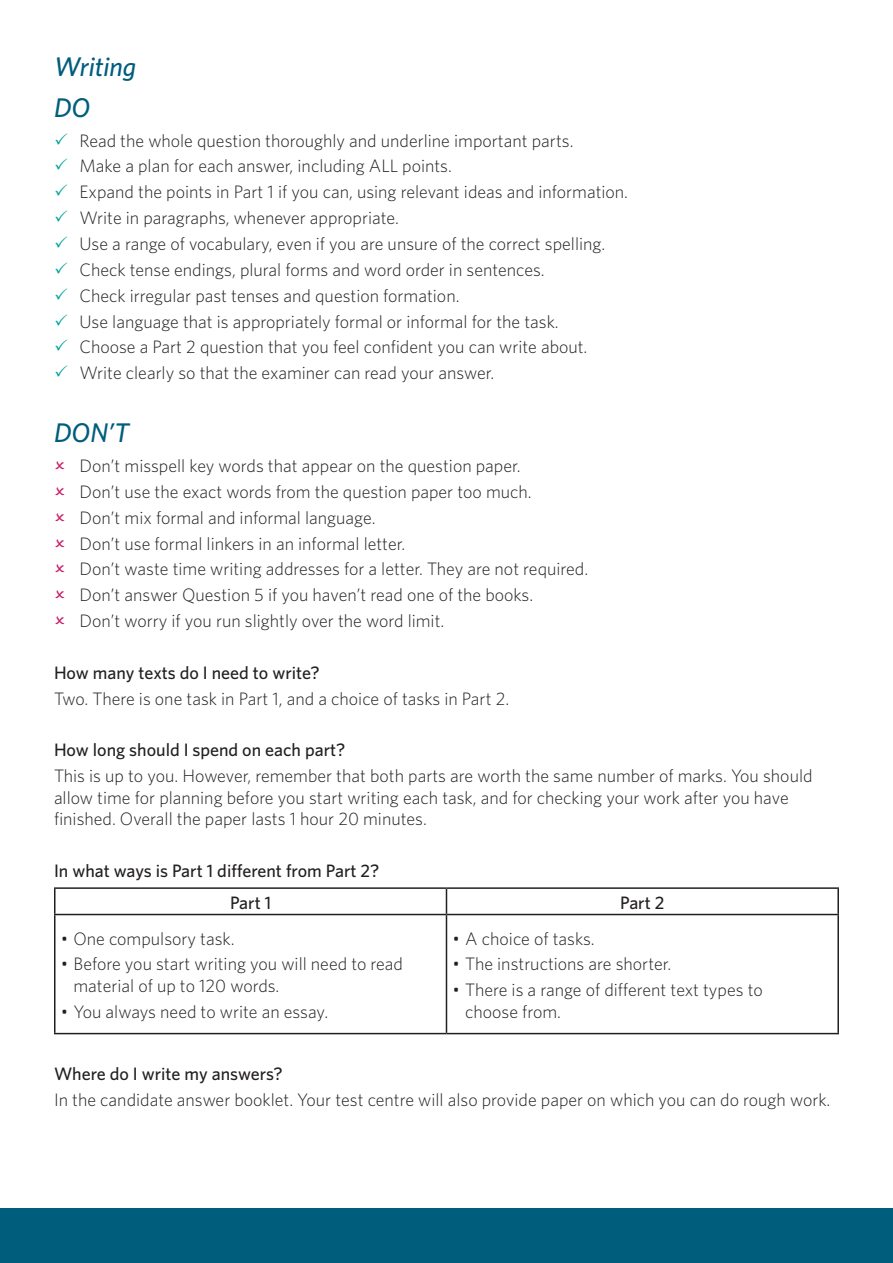
<style>
.page{position:relative;width:893px;height:1263px;background:#fff}
.page>*{position:absolute;margin:0;border:0;box-sizing:border-box;transform-origin:0 0}
.Headings{font:italic 500 27px "Whitney";color:#005d7c}
.Answers{font:300 18px/21.6px "Whitney";color:#231f20}
.Questions{font:500 18px "Whitney";color:#231f20}
.Answers-2{font:500 18px "Whitney";color:#231f20}
</style>
<div class="page">
<div style="left:0;top:1209px;width:893px;height:54px;background:#005d7c"></div>
<hr style="left:54px;top:887px;width:392px;height:2px;background:#231f20">
<hr style="left:54px;top:889px;width:2px;height:25px;background:#231f20">
<hr style="left:446px;top:887px;width:393px;height:2px;background:#231f20">
<svg style="left:446px;top:889px;width:1px;height:25px"></svg>
<hr style="left:837px;top:889px;width:2px;height:25px;background:#231f20">
<hr style="left:54px;top:914px;width:392px;height:1px;background:#231f20">
<hr style="left:54px;top:915px;width:2px;height:118px;background:#231f20">
<hr style="left:446px;top:914px;width:393px;height:1px;background:#231f20">
<hr style="left:446px;top:915px;width:1px;height:118px;background:#231f20">
<hr style="left:837px;top:915px;width:2px;height:118px;background:#231f20">
<hr style="left:54px;top:1033px;width:392px;height:1px;background:#231f20">
<hr style="left:446px;top:1033px;width:393px;height:1px;background:#231f20">
<p class="Headings" style="left:54px;top:48px;width:84px">Writing</p>
<p class="Headings" style="left:54px;top:89px;width:38px">DO</p>
<p class="Answers" style="left:80px;top:129px;width:495px">Read the whole question thoroughly and underline important parts.</p>
<p class="Answers" style="left:80px;top:155px;width:374px">Make a plan for each answer, including ALL points.</p>
<p class="Answers" style="left:80px;top:181px;width:550px">Expand the points in Part 1 if you can, using relevant ideas and information.</p>
<p class="Answers" style="left:80px;top:207px;width:321px">Write in paragraphs, whenever appropriate.</p>
<p class="Answers" style="left:80px;top:232px;width:527px">Use a range of vocabulary, even if you are unsure of the correct spelling.</p>
<p class="Answers" style="left:80px;top:258px;width:467px">Check tense endings, plural forms and word order in sentences.</p>
<p class="Answers" style="left:80px;top:284px;width:381px">Check irregular past tenses and question formation.</p>
<p class="Answers" style="left:80px;top:310px;width:481px">Use language that is appropriately formal or informal for the task.</p>
<p class="Answers" style="left:80px;top:336px;width:509px">Choose a Part 2 question that you feel confident you can write about.</p>
<p class="Answers" style="left:80px;top:362px;width:416px">Write clearly so that the examiner can read your answer.</p>
<p class="Headings" style="left:54px;top:415px;width:77px">DON’T</p>
<p class="Answers" style="left:80px;top:454px;width:443px">Don’t misspell key words that appear on the question paper.</p>
<p class="Answers" style="left:80px;top:480px;width:454px">Don’t use the exact words from the question paper too much.</p>
<p class="Answers" style="left:80px;top:506px;width:297px">Don’t mix formal and informal language.</p>
<p class="Answers" style="left:80px;top:532px;width:327px">Don’t use formal linkers in an informal letter.</p>
<p class="Answers" style="left:80px;top:558px;width:510px">Don’t waste time writing addresses for a letter. They are not required.</p>
<p class="Answers" style="left:80px;top:584px;width:455px">Don’t answer Question 5 if you haven’t read one of the books.</p>
<p class="Answers" style="left:80px;top:609px;width:366px">Don’t worry if you run slightly over the word limit.</p>
<p class="Questions" style="left:54px;top:661px;width:267px">How many texts do I need to write?</p>
<p class="Answers" style="left:54px;top:687px;width:457px">Two. There is one task in Part 1, and a choice of tasks in Part 2.</p>
<p class="Questions" style="left:54px;top:738px;width:293px">How long should I spend on each part?</p>
<p class="Answers" style="left:54px;top:764px;width:760px">This is up to you. However, remember that both parts are worth the same number of marks. You should allow time for planning before you start writing each task, and for checking your work after you have finished. Overall the paper lasts 1 hour 20 minutes.</p>
<p class="Questions" style="left:54px;top:859px;width:327px">In what ways is Part 1 different from Part 2?</p>
<p class="Answers-2" style="left:230px;top:890px;width:43px">Part 1</p>
<p class="Answers-2" style="left:620px;top:890px;width:46px">Part 2</p>
<p class="Answers" style="left:61px;top:927px;width:175px">• One compulsory task.</p>
<p class="Answers" style="left:74px;top:953px;width:331px;text-indent:-13px">• Before you start writing you will need to read material of up to 120 words.</p>
<p class="Answers" style="left:61px;top:1000px;width:269px">• You always need to write an essay.</p>
<p class="Answers" style="left:452px;top:927px;width:144px">• A choice of tasks.</p>
<p class="Answers" style="left:452px;top:953px;width:220px">• The instructions are shorter.</p>
<p class="Answers" style="left:465px;top:979px;width:299px;text-indent:-13px">• There is a range of different text types to choose from.</p>
<p class="Questions" style="left:54px;top:1062px;width:230px">Where do I write my answers?</p>
<p class="Answers" style="left:54px;top:1088px;width:778px">In the candidate answer booklet. Your test centre will also provide paper on which you can do rough work.</p>
</div>
